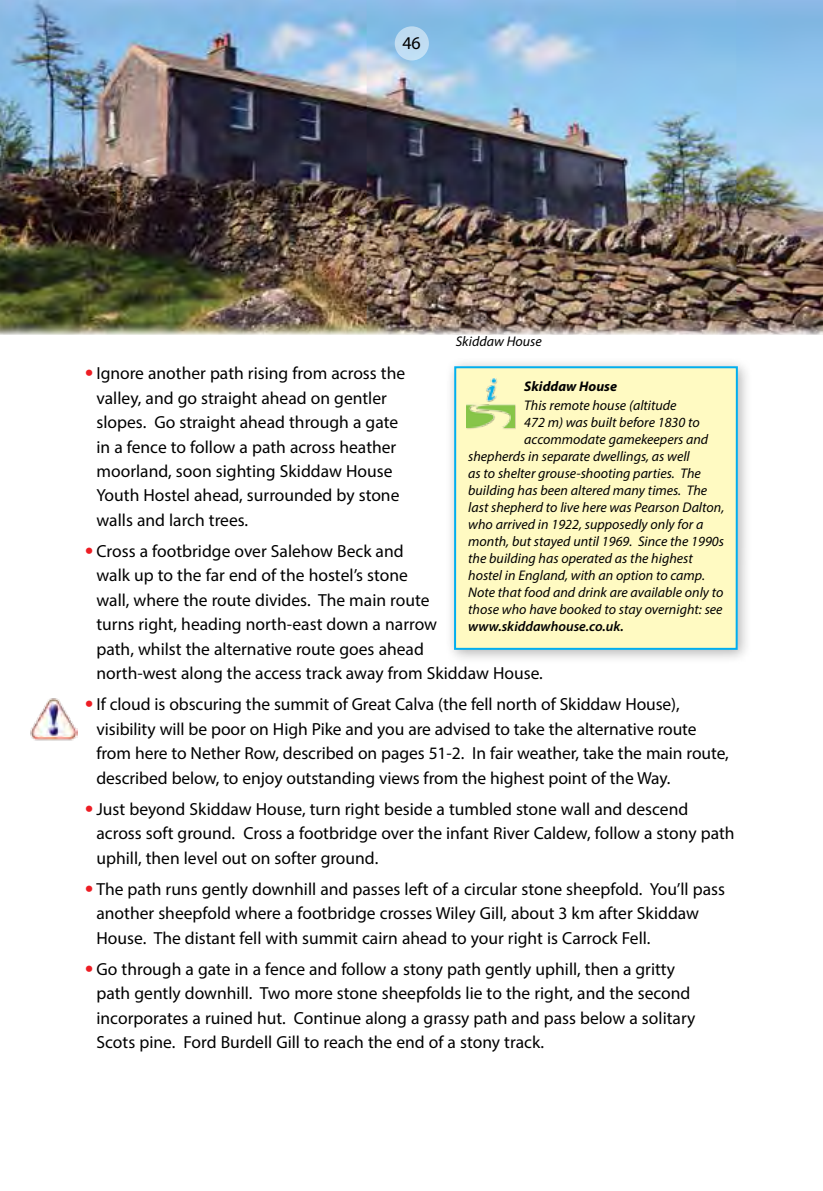
<style>
.page{position:relative;width:823px;height:1191px;background:#fff}
.page>*{position:absolute;margin:0;border:0;box-sizing:border-box;transform-origin:0 0}
.t1{font:18px "Myriad Pro";color:#000}
.t2{font:17.6px/24.4px "Myriad Pro";color:#000}
.t3{font:italic 14px "Myriad Pro";color:#000}
.t4{font:italic 600 14px "Myriad Pro";color:#000}
.t5{font:italic 700 14px "Myriad Pro";color:#000}
.s1{font-weight:700;font-size:24px;color:#ed1d24}
</style>
<div class="page">
<img style="left:0;top:0;width:822px;height:334px">
<div style="left:444px;top:357px;width:308px;height:307px;background:#000;opacity:.3"></div>
<div style="left:455px;top:367px;width:281px;height:282px;background:#fffac2"></div>
<div style="left:454px;top:366px;width:283px;height:284px;border:2px solid #00aeef"></div>
<div style="left:466px;top:379px;width:50px;height:50px;background:#000;opacity:.2"></div>
<img style="left:466px;top:379px;width:48px;height:48px">
<img style="left:30px;top:698px;width:47px;height:43px">
<div style="left:394px;top:26px;width:34px;height:34px;background:#c0dcf1;border-radius:50%"></div>
<p class="t1" style="left:402px;top:32px;width:20px">46</p>
<p class="t3" style="left:455px;top:333px;width:87px">Skiddaw House</p>
<p class="t5" style="left:524px;top:377px;width:94px">Skiddaw House</p>
<p class="t3" style="left:524px;top:396px;width:154px">This remote house (altitude</p>
<p class="t3" style="left:524px;top:413px;width:177px">472 m) was built before 1830 to</p>
<p class="t3" style="left:524px;top:430px;width:185px">accommodate gamekeepers and</p>
<p class="t3" style="left:468px;top:447px;width:223px">shepherds in separate dwellings, as well</p>
<p class="t3" style="left:468px;top:464px;width:234px">as to shelter grouse-shooting parties. The</p>
<p class="t3" style="left:468px;top:481px;width:240px">building has been altered many times. The</p>
<p class="t3" style="left:468px;top:498px;width:257px">last shepherd to live here was Pearson Dalton,</p>
<p class="t3" style="left:468px;top:515px;width:236px">who arrived in 1922, supposedly only for a</p>
<p class="t3" style="left:468px;top:532px;width:257px">month, but stayed until 1969. Since the 1990s</p>
<p class="t3" style="left:468px;top:549px;width:226px">the building has operated as the highest</p>
<p class="t3" style="left:468px;top:566px;width:238px">hostel in England, with an option to camp.</p>
<p class="t3" style="left:468px;top:583px;width:256px">Note that food and drink are available only to</p>
<p class="t3" style="left:468px;top:600px;width:256px">those who have booked to stay overnight: see</p>
<p class="t4" style="left:468px;top:617px;width:157px">www.skiddawhouse.co.uk.</p>
<p class="t2" style="left:96px;top:361px;width:310px;text-indent:-11px"><span class="s1">•</span> Ignore another path rising from across the valley, and go straight ahead on gentler slopes. Go straight ahead through a gate in a fence to follow a path across heather moorland, soon sighting Skiddaw House Youth Hostel ahead, surrounded by stone walls and larch trees.</p>
<p class="t2" style="left:96px;top:538px;width:447px;text-indent:-11px"><span class="s1">•</span> Cross a footbridge over Salehow Beck and<br>walk up to the far end of the hostel’s stone<br>wall, where the route divides. The main route<br>turns right, heading north-east down a narrow<br>path, whilst the alternative route goes ahead<br>north-west along the access track away from Skiddaw House.</p>
<p class="t2" style="left:96px;top:692px;width:633px;text-indent:-11px"><span class="s1">•</span> If cloud is obscuring the summit of Great Calva (the fell north of Skiddaw House), visibility will be poor on High Pike and you are advised to take the alternative route from here to Nether Row, described on pages 51-2. In fair weather, take the main route, described below, to enjoy outstanding views from the highest point of the Way.</p>
<p class="t2" style="left:96px;top:796px;width:639px;text-indent:-11px"><span class="s1">•</span> Just beyond Skiddaw House, turn right beside a tumbled stone wall and descend across soft ground. Cross a footbridge over the infant River Caldew, follow a stony path uphill, then level out on softer ground.</p>
<p class="t2" style="left:96px;top:876px;width:629px;text-indent:-11px"><span class="s1">•</span> The path runs gently downhill and passes left of a circular stone sheepfold. You’ll pass another sheepfold where a footbridge crosses Wiley Gill, about 3 km after Skiddaw<br>House. The distant fell with summit cairn ahead to your right is Carrock Fell.</p>
<p class="t2" style="left:96px;top:956px;width:600px;text-indent:-11px"><span class="s1">•</span> Go through a gate in a fence and follow a stony path gently uphill, then a gritty path gently downhill. Two more stone sheepfolds lie to the right, and the second incorporates a ruined hut. Continue along a grassy path and pass below a solitary Scots pine. Ford Burdell Gill to reach the end of a stony track.</p>
</div>
